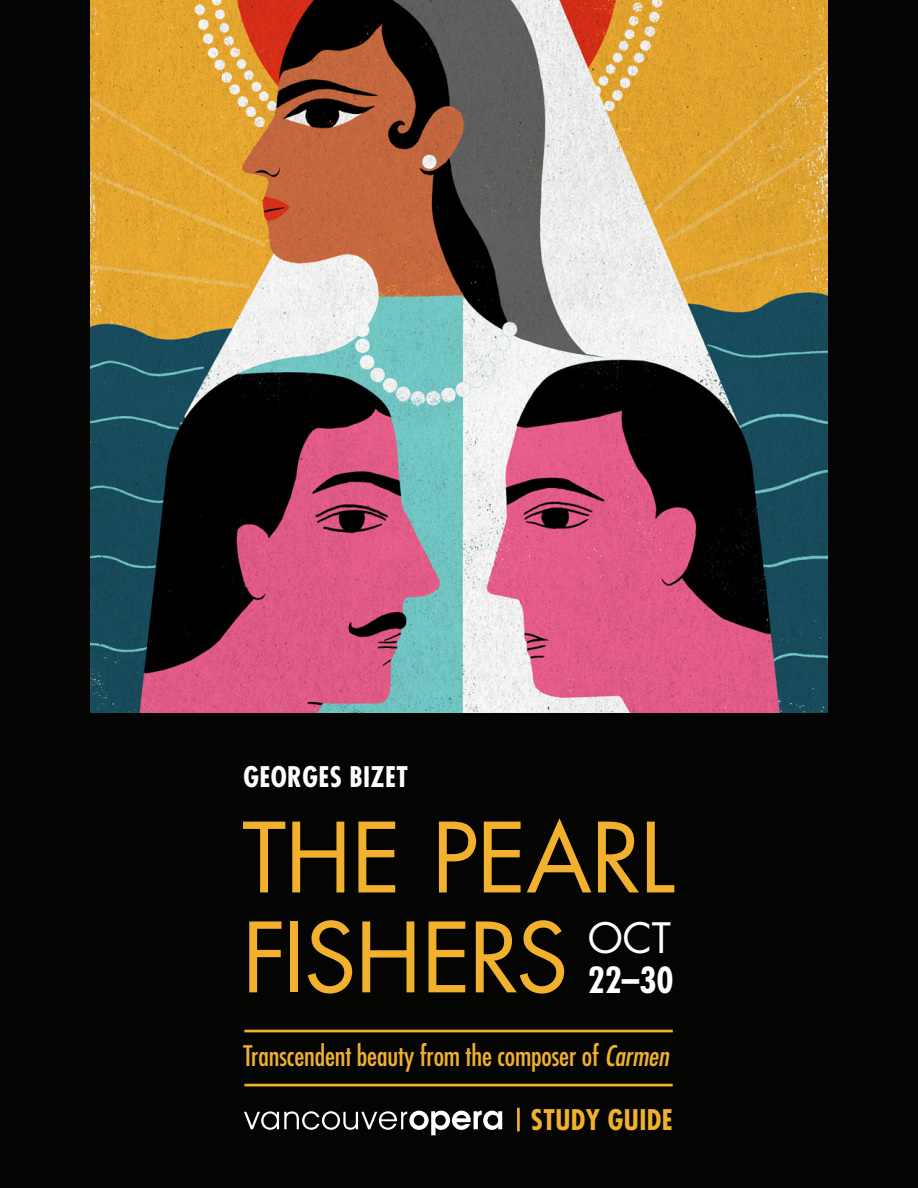
<style>
.page{position:relative;width:918px;height:1188px;background:#040503}
.page>*{position:absolute;margin:0;border:0;box-sizing:border-box;transform-origin:0 0}
.t1{font:94.05px/99.9px "Futura";letter-spacing:-.02em;color:#f1b12e}
.t2{font:40.8px "Futura";color:#fff}
.t3{font:700 condensed 34.95px "Futura";color:#fff}
.t4{font:700 condensed 27.75px "Futura";letter-spacing:.015em;color:#fff}
.t5{font:700 condensed 27.75px "Futura";letter-spacing:.015em;color:#f1b12e}
.t6{font:condensed 27.6px "Futura";letter-spacing:-.005em;color:#f1b12e}
.s1{font-style:italic}
</style>
<div class="page">
<img style="left:91px;top:0;width:736px;height:713px">
<hr style="left:244px;top:1030px;width:429px;height:2px;background:#f1b12e">
<hr style="left:244px;top:1084px;width:429px;height:2px;background:#f1b12e">
<svg style="left:244px;top:1111px;width:258px;height:24px"></svg>
<hr style="left:517px;top:1108px;width:3px;height:23px;background:#f1b12e">
<p class="t4" style="left:243px;top:759px;width:166px">GEORGES BIZET</p>
<p class="t1" style="left:242px;top:807px;width:434px">THE PEARL<br>FISHERS</p>
<p class="t2" style="left:588px;top:910px;width:85px">OCT</p>
<p class="t3" style="left:588px;top:958px;width:88px">22–30</p>
<p class="t6" style="left:243px;top:1039px;width:427px">Transcendent beauty from the composer of <span class="s1">Carmen</span></p>
<p class="t5" style="left:531px;top:1102px;width:143px">STUDY GUIDE</p>
</div>
